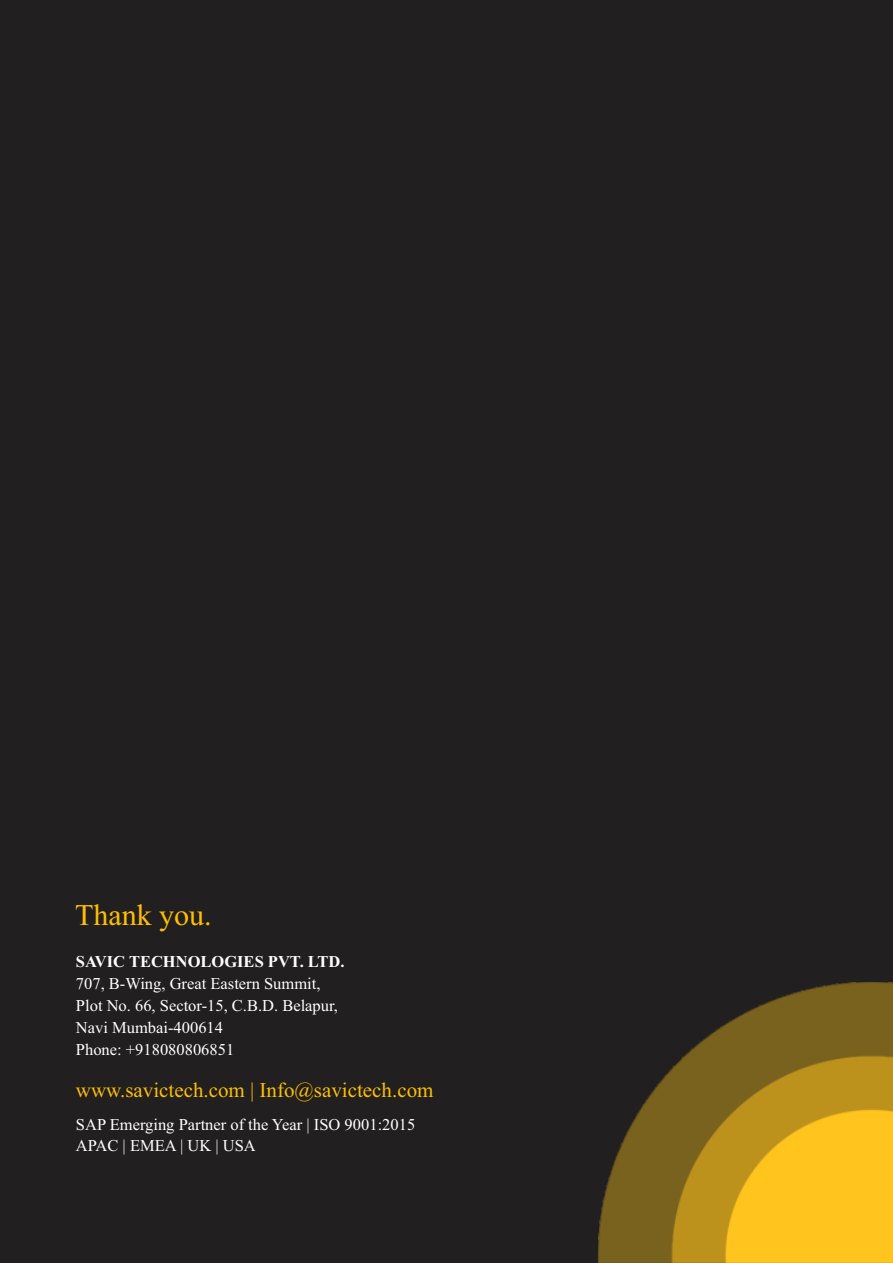
<style>
.page{position:relative;width:893px;height:1263px;background:#211f1f}
.page>*{position:absolute;margin:0;border:0;box-sizing:border-box;transform-origin:0 0}
.t1{font:30px "Times New Roman";color:#ffbf00}
.t2{font:21px "Times New Roman";color:#ffbf00}
.t3{font:16.5px/21.9px "Times New Roman";color:#fff}
.t4{font:700 16.5px "Times New Roman";color:#fff}
</style>
<div class="page">
<img style="left:598px;top:983px;width:295px;height:280px">
<h1 class="t1" style="left:75px;top:904px;width:138px">Thank you.</h1>
<p class="t4" style="left:76px;top:956px;width:270px">SAVIC TECHNOLOGIES PVT. LTD.</p>
<p class="t3" style="left:76px;top:974px;width:264px">707, B-Wing, Great Eastern Summit,<br>Plot No. 66, Sector-15, C.B.D. Belapur,<br>Navi Mumbai-400614<br>Phone: +918080806851</p>
<p class="t2" style="left:76px;top:1082px;width:359px">www.savictech.com | Info@savictech.com</p>
<p class="t3" style="left:76px;top:1115px;width:341px">SAP Emerging Partner of the Year | ISO 9001:2015<br>APAC | EMEA | UK | USA</p>
</div>
